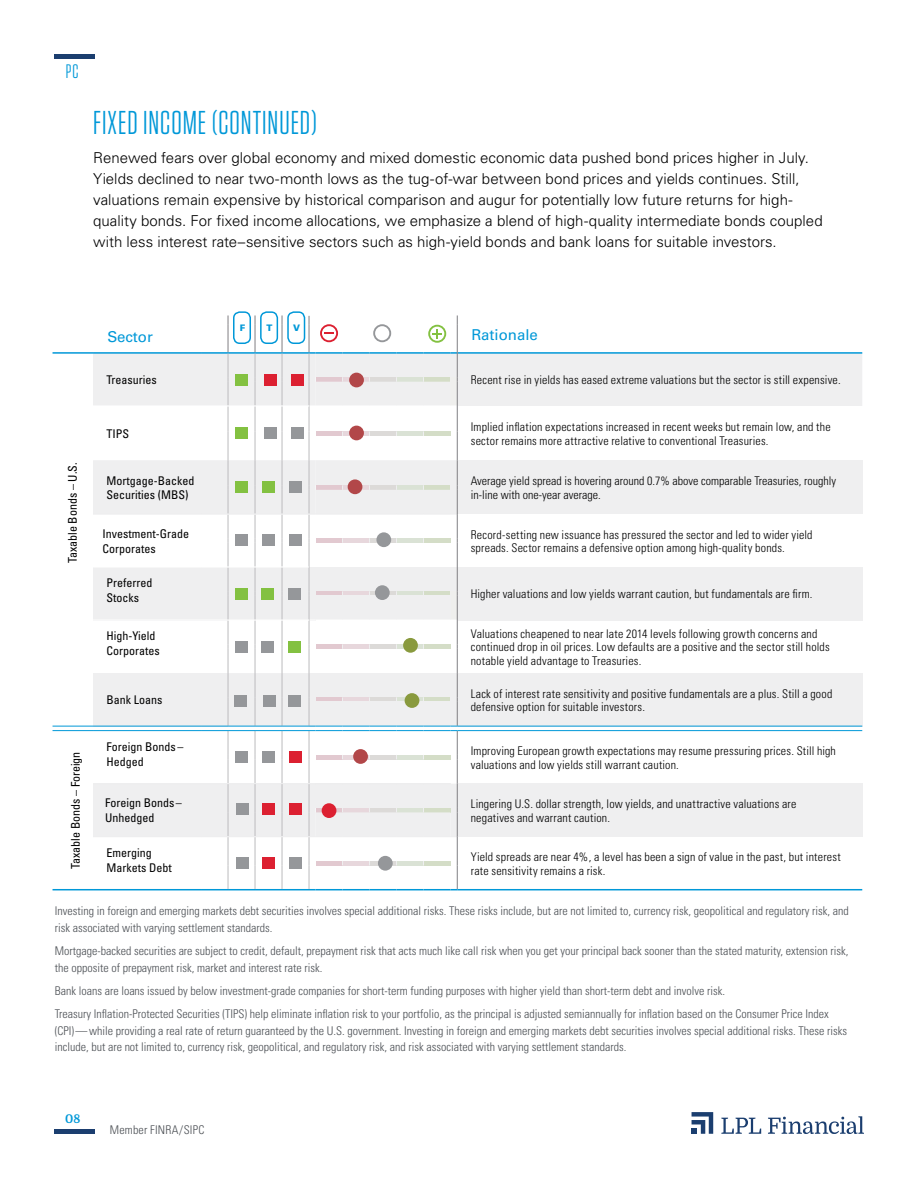
<style>
.page{position:relative;width:918px;height:1188px;background:#fff}
.page>*{position:absolute;margin:0;border:0;box-sizing:border-box;transform-origin:0 0}
.t1{font:33px "Tungsten Narrow";letter-spacing:.03em;color:#0098d8}
.t2{font:19.5px "Tungsten Narrow";color:#0098d8}
.t3{font:300 15px/21px "Univers";color:#000}
.t4{font:15px "Univers";color:#0098d8}
.t5{font:300 condensed 12px/13.5px "Univers";letter-spacing:.015em;color:#000}
.t6{font:300 condensed 12px/16.5px "Univers";color:#4b4f54}
.t7{font:condensed 12px/15px "Univers";color:#000}
.t8{font:700 12px "Domine";color:#0098d8}
.t9{font:900 9px "Univers";color:#0098d8}
</style>
<div class="page">
<hr style="left:54px;top:1130px;width:40px;height:4px;background:#1b3e6f">
<hr style="left:54px;top:54px;width:40px;height:4px;background:#1b3e6f">
<svg style="left:692px;top:1112px;width:21px;height:22px"></svg>
<svg style="left:721px;top:1118px;width:40px;height:16px"></svg>
<svg style="left:768px;top:1116px;width:96px;height:18px"></svg>
<hr style="left:53px;top:889px;width:40px;height:1px;background:#0098d8">
<hr style="left:53px;top:352px;width:40px;height:2px;background:#0098d8">
<hr style="left:53px;top:726px;width:40px;height:1px;background:#0098d8">
<hr style="left:53px;top:730px;width:40px;height:1px;background:#0098d8">
<svg style="left:93px;top:315px;width:769px;height:575px"></svg>
<div style="left:233px;top:311px;width:18px;height:33px;border:2px solid #0098d8;border-radius:6px"></div>
<div style="left:260px;top:311px;width:18px;height:33px;border:2px solid #0098d8;border-radius:6px"></div>
<div style="left:287px;top:311px;width:18px;height:33px;border:2px solid #0098d8;border-radius:6px"></div>
<h2 class="t2" style="left:66px;top:62px;width:14px">PC</h2>
<h1 class="t1" style="left:93px;top:107px;width:226px">FIXED INCOME (CONTINUED)</h1>
<p class="t3" style="left:93px;top:147px;width:731px">Renewed fears over global economy and mixed domestic economic data pushed bond prices higher in July.<br>Yields declined to near two-month lows as the tug-of-war between bond prices and yields continues. Still, valuations remain expensive by historical comparison and augur for potentially low future returns for high&shy;quality bonds. For fixed income allocations, we emphasize a blend of high-quality intermediate bonds coupled with less interest rate–sensitive sectors such as high-yield bonds and bank loans for suitable investors.</p>
<p class="t7" style="left:65px;top:563px;width:103px;rotate:-90deg">Taxable Bonds – U.S.</p>
<p class="t7" style="left:68px;top:869px;width:119px;rotate:-90deg">Taxable Bonds – Foreign</p>
<p class="t9" style="left:240px;top:322px;width:7px">F</p>
<p class="t9" style="left:267px;top:322px;width:8px">T</p>
<p class="t9" style="left:293px;top:322px;width:9px">V</p>
<p class="t4" style="left:107px;top:328px;width:47px">Sector</p>
<p class="t4" style="left:472px;top:326px;width:68px">Rationale</p>
<p class="t7" style="left:107px;top:372px;width:52px">Treasuries</p>
<p class="t5" style="left:471px;top:373px;width:371px">Recent rise in yields has eased extreme valuations but the sector is still expensive.</p>
<p class="t7" style="left:107px;top:426px;width:24px">TIPS</p>
<p class="t5" style="left:471px;top:420px;width:361px">Implied inflation expectations increased in recent weeks but remain low, and the sector remains more attractive relative to conventional Treasuries.</p>
<p class="t7" style="left:107px;top:474px;width:89px;line-height:13.5px">Mortgage-Backed<br>Securities (MBS)</p>
<p class="t5" style="left:471px;top:474px;width:367px">Average yield spread is hovering around 0.7% above comparable Treasuries, roughly in-line with one-year average.</p>
<p class="t7" style="left:102px;top:526px;width:88px">Investment-Grade<br>Corporates</p>
<p class="t5" style="left:471px;top:528px;width:343px">Record-setting new issuance has pressured the sector and led to wider yield spreads. Sector remains a defensive option among high-quality bonds.</p>
<p class="t7" style="left:107px;top:576px;width:47px">Preferred<br>Stocks</p>
<p class="t5" style="left:471px;top:587px;width:343px">Higher valuations and low yields warrant caution, but fundamentals are firm.</p>
<p class="t7" style="left:107px;top:629px;width:55px">High-Yield<br>Corporates</p>
<p class="t5" style="left:471px;top:627px;width:360px">Valuations cheapened to near late 2014 levels following growth concerns and continued drop in oil prices. Low defaults are a positive and the sector still holds notable yield advantage to Treasuries.</p>
<p class="t7" style="left:107px;top:692px;width:57px">Bank Loans</p>
<p class="t5" style="left:471px;top:687px;width:363px">Lack of interest rate sensitivity and positive fundamentals are a plus. Still a good defensive option for suitable investors.</p>
<p class="t7" style="left:107px;top:739px;width:78px">Foreign Bonds–<br>Hedged</p>
<p class="t5" style="left:471px;top:744px;width:367px">Improving European growth expectations may resume pressuring prices. Still high valuations and low yields still warrant caution.</p>
<p class="t7" style="left:105px;top:796px;width:78px">Foreign Bonds–<br>Unhedged</p>
<p class="t5" style="left:471px;top:797px;width:327px">Lingering U.S. dollar strength, low yields, and unattractive valuations are negatives and warrant caution.</p>
<p class="t7" style="left:107px;top:845px;width:67px">Emerging<br>Markets Debt</p>
<p class="t5" style="left:471px;top:850px;width:372px">Yield spreads are near 4%, a level has been a sign of value in the past, but interest rate sensitivity remains a risk.</p>
<p class="t6" style="left:55px;top:903px;width:796px">Investing in foreign and emerging markets debt securities involves special additional risks. These risks include, but are not limited to, currency risk, geopolitical and regulatory risk, and risk associated with varying settlement standards.</p>
<p class="t6" style="left:55px;top:943px;width:795px">Mortgage-backed securities are subject to credit, default, prepayment risk that acts much like call risk when you get your principal back sooner than the stated maturity, extension risk, the opposite of prepayment risk, market and interest rate risk.</p>
<p class="t6" style="left:55px;top:979px;width:775px;line-height:23.2px">Bank loans are loans issued by below investment-grade companies for short-term funding purposes with higher yield than short-term debt and involve risk.<br>Treasury Inflation-Protected Securities (TIPS) help eliminate inflation risk to your portfolio, as the principal is adjusted semiannually for inflation based on the Consumer Price Index</p>
<p class="t6" style="left:55px;top:1022px;width:794px">(CPI)—while providing a real rate of return guaranteed by the U.S. government. Investing in foreign and emerging markets debt securities involves special additional risks. These risks include, but are not limited to, currency risk, geopolitical, and regulatory risk, and risk associated with varying settlement standards.</p>
<p class="t8" style="left:65px;top:1112px;width:17px">08</p>
<p class="t6" style="left:110px;top:1121px;width:96px">Member FINRA/SIPC</p>
</div>
